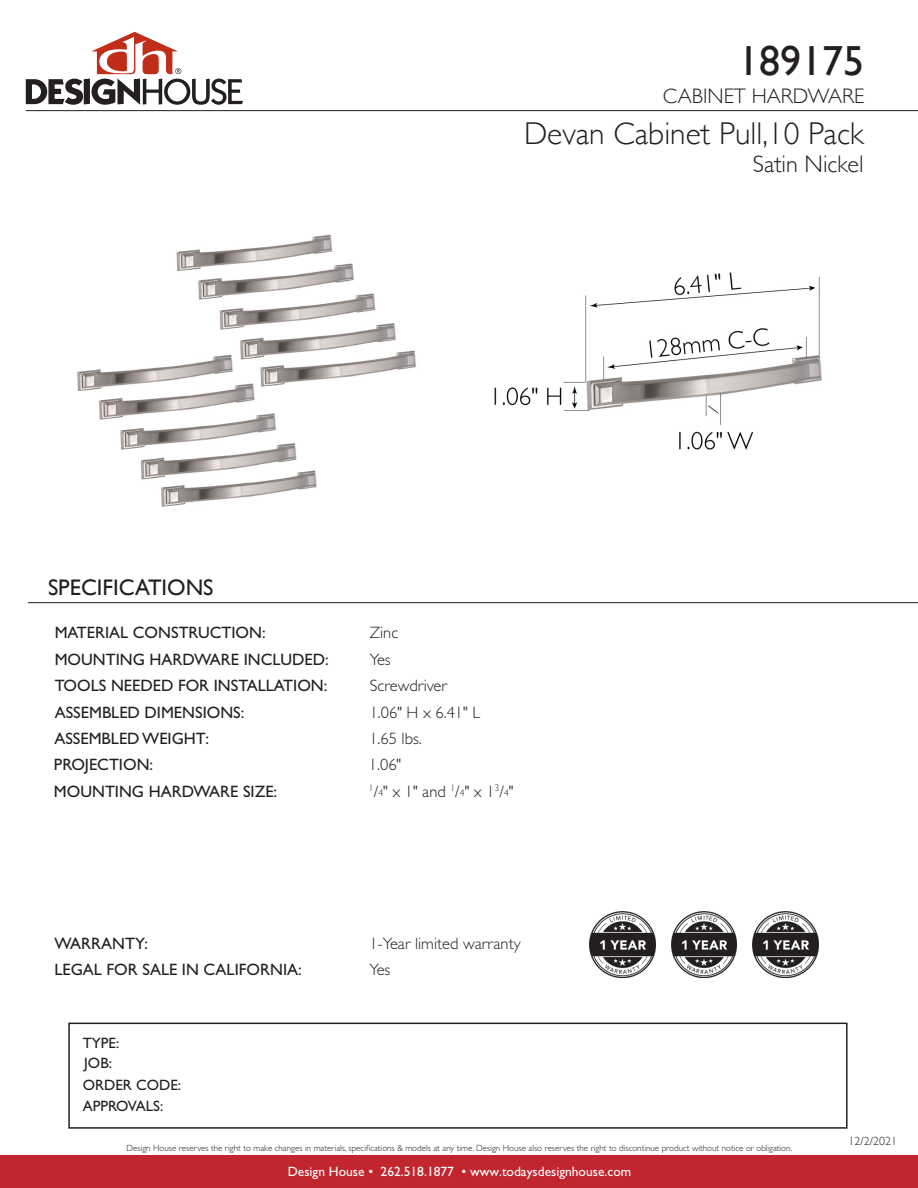
<style>
.page{position:relative;width:918px;height:1188px;background:#fff}
.page>*{position:absolute;margin:0;border:0;box-sizing:border-box;transform-origin:0 0}
.t1{font:42px "Gill Sans";color:#231f20}
.t2{font:300 31.5px "Gill Sans";color:#231f20}
.t3{font:300 24px "Gill Sans";color:#231f20}
.t4{font:22.5px "Gill Sans";color:#231f20}
.t5{font:300 21px "Gill Sans";color:#231f20}
.t6{font:16.5px "Gill Sans Std";color:#231f20}
.t7{font:300 16.5px "Gill Sans Std";color:#231f20}
.t8{font:300 16.5px "Gill Sans";color:#231f20}
.t9{font:15px "Gill Sans Std";color:#231f20}
.t10{font:13.5px "Gill Sans Std";color:#fff}
.t11{font:300 12px "Gill Sans";color:#231f20}
.t12{font:300 9px "Gill Sans Std";color:#231f20}
.s1{font-family:"Gill Sans"}
.s2{font-family:"Gill Sans Std"}
.s3{font-family:"Gill Sans Std";font-size:9.6px}
.s4{font-size:9.6px}
</style>
<div class="page">
<div style="left:0;top:1156px;width:918px;height:32px;background:#c1262f"></div>
<svg style="left:26px;top:32px;width:217px;height:73px"></svg>
<div style="left:68px;top:1023px;width:780px;height:106px;border:2px solid #231f20"></div>
<hr style="left:26px;top:110px;width:892px;height:1px;background:#231f20">
<hr style="left:28px;top:602px;width:890px;height:1px;background:#231f20">
<img style="left:77px;top:234px;width:339px;height:273px">
<img style="left:494px;top:272px;width:328px;height:178px">
<img style="left:590px;top:912px;width:65px;height:65px">
<img style="left:671px;top:912px;width:66px;height:65px">
<img style="left:753px;top:912px;width:65px;height:65px">
<p class="t1" style="left:738px;top:36px;width:127px">189175</p>
<p class="t5" style="left:663px;top:79px;width:203px">CABINET HARDWARE</p>
<p class="t2" style="left:524px;top:108px;width:341px">Devan Cabinet Pull,10 Pack</p>
<p class="t3" style="left:753px;top:146px;width:112px">Satin Nickel</p>
<p class="t4" style="left:48px;top:574px;width:167px">SPECIFICATIONS</p>
<p class="t6" style="left:55px;top:623px;width:212px">MATERIAL CONSTRUCTION:</p>
<p class="t6" style="left:55px;top:650px;width:276px">MOUNTING HARDWARE INCLUDED:</p>
<p class="t6" style="left:55px;top:676px;width:274px">TOOLS NEEDED FOR INSTALLATION:</p>
<p class="t6" style="left:55px;top:703px;width:191px">ASSEMBLED DIMENSIONS:</p>
<p class="t7" style="left:370px;top:623px;width:30px">Zinc</p>
<p class="t7" style="left:370px;top:650px;width:23px">Yes</p>
<p class="t7" style="left:370px;top:676px;width:79px">Screwdriver</p>
<p class="t7" style="left:370px;top:703px;width:112px">1.06<span class="s1">"</span> H x 6.41<span class="s1">"</span> L</p>
<p class="t6" style="left:54px;top:729px;width:156px">ASSEMBLED WEIGHT:</p>
<p class="t7" style="left:369px;top:729px;width:54px">1.65 lbs.</p>
<p class="t6" style="left:54px;top:755px;width:101px">PROJECTION:</p>
<p class="t6" style="left:54px;top:782px;width:225px">MOUNTING HARDWARE SIZE:</p>
<p class="t7" style="left:369px;top:756px;width:34px">1.06<span class="s1">"</span></p>
<p class="t8" style="left:369px;top:778px;width:146px"><sup>1</sup><span class="s2">/</span><span class="s3">4</span>" x 1" <span class="s2">and</span> <sup>1</sup><span class="s2">/</span><span class="s3">4</span>" x 1<sup>3</sup>/<span class="s4">4</span>"</p>
<p class="t6" style="left:54px;top:934px;width:95px">WARRANTY:</p>
<p class="t6" style="left:54px;top:960px;width:249px">LEGAL FOR SALE IN CALIFORNIA:</p>
<p class="t9" style="left:83px;top:1035px;width:38px">TYPE:</p>
<p class="t9" style="left:84px;top:1054px;width:29px">JOB:</p>
<p class="t9" style="left:83px;top:1077px;width:100px">ORDER CODE:</p>
<p class="t9" style="left:83px;top:1098px;width:82px">APPROVALS:</p>
<p class="t7" style="left:369px;top:934px;width:153px">1-Year limited warranty</p>
<p class="t7" style="left:369px;top:961px;width:23px">Yes</p>
<p class="t12" style="left:127px;top:1143px;width:667px">Design House reserves the right to make changes in materials, specifications &amp; models at any time. Design House also reserves the right to discontinue product without notice or obligation.</p>
<p class="t10" style="left:288px;top:1164px;width:345px">Design House • 262.518.1877 • www.todaysdesignhouse.com</p>
<p class="t11" style="left:849px;top:1132px;width:50px">12/2/2021</p>
</div>
